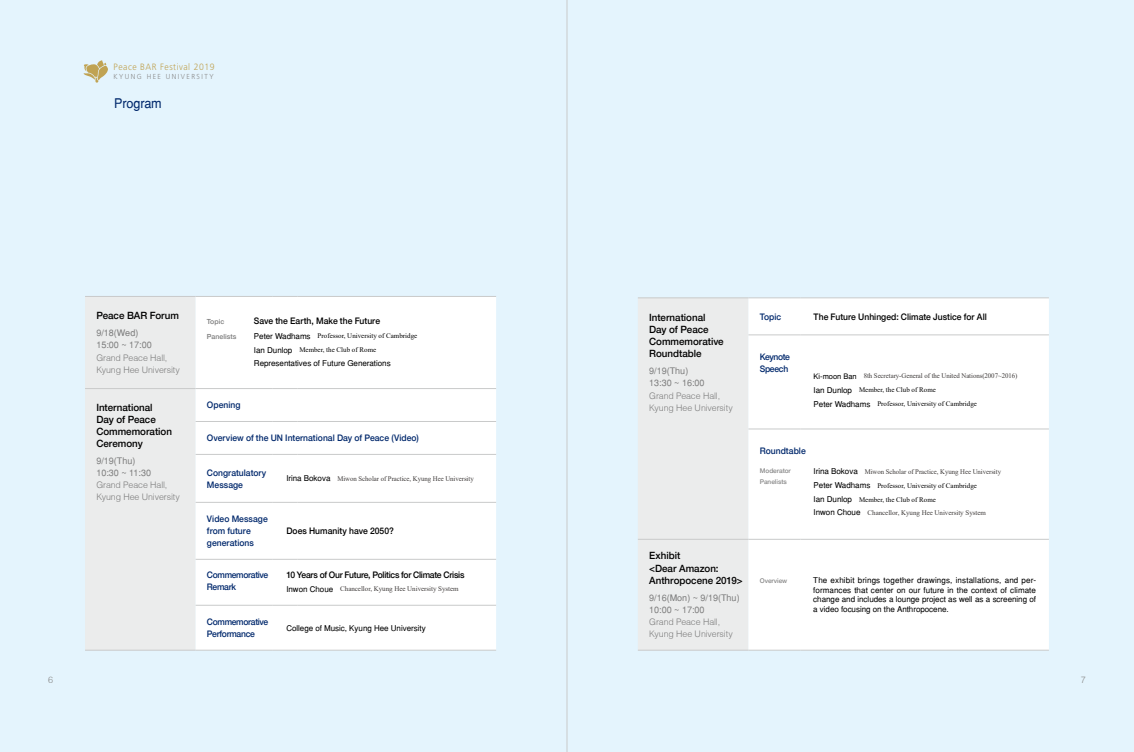
<style>
.page{position:relative;width:1134px;height:752px;background:#fff}
.page>*{position:absolute;margin:0;border:0;box-sizing:border-box;transform-origin:0 0}
.t1{font:13.3px "Helvetica";letter-spacing:-.01em;color:#00286c;scale:.95 1}
.t2{font:500 10px/12px "Helvetica 65";color:#000}
.t3{font:300 9.1px "Frutiger";letter-spacing:.06em;color:#c0a353;scale:.95 1}
.t4{font:300 9px/12px "Helvetica";letter-spacing:-.01em;color:#7d7d7d}
.t5{font:500 9px/12px "Helvetica 65";color:#00286c;scale:.95 1}
.t6{font:9px/12px "Helvetica";color:#7d7d7d}
.t7{font:500 9px "Helvetica 65";color:#000;scale:.95 1}
.t8{font:500 9px "Helvetica 65";letter-spacing:-.03em;color:#000;scale:.95 1}
.t9{font:500 9px/12px "Helvetica 65";letter-spacing:-.035em;color:#00286c;scale:.95 1}
.t10{font:500 9px/12px "Helvetica 65";letter-spacing:-.04em;color:#00286c;scale:.95 1}
.t11{font:300 9px "Helvetica";color:#898989}
.t12{font:8px/9.6px "Helvetica";letter-spacing:-.005em;color:#000;text-align:justify}
.t13{font:300 7.2px "Frutiger";letter-spacing:.21em;color:#898989;scale:.95 1}
.t14{font:7px/14px "Times New Roman";color:#000}
.t15{font:7px "Times New Roman";letter-spacing:-.005em;color:#3e3a39}
.t16{font:500 7px "Helvetica 65";color:#7d7d7d}
.t17{font:500 6.5px/10.8px "Helvetica 65";letter-spacing:-.005em;color:#898989}
.s1{font-family:"Helvetica";font-size:8px}
.s2{font-family:"Helvetica";font-size:8px;color:#000}
.s3{font-family:"Helvetica";font-size:7.5px}
.s4{color:#3e3a39}
</style>
<div class="page">
<div style="left:0;top:0;width:1134px;height:751px;background:#e4f4fd"></div>
<div style="left:85px;top:297px;width:111px;height:352px;background:#ebecec"></div>
<div style="left:196px;top:297px;width:300px;height:352px;background:#fff"></div>
<hr style="left:85px;top:296px;width:111px;height:1px;background:#c9caca">
<hr style="left:196px;top:296px;width:76px;height:1px;background:#c9caca">
<svg style="left:272px;top:296px;width:26px;height:1px"></svg>
<hr style="left:298px;top:296px;width:198px;height:1px;background:#c9caca">
<hr style="left:85px;top:388px;width:111px;height:1px;background:#c9caca">
<hr style="left:196px;top:388px;width:76px;height:1px;background:#c9caca">
<svg style="left:272px;top:388px;width:26px;height:1px"></svg>
<hr style="left:298px;top:388px;width:198px;height:1px;background:#c9caca">
<hr style="left:196px;top:421px;width:76px;height:1px;background:#c9caca">
<svg style="left:272px;top:421px;width:26px;height:1px"></svg>
<hr style="left:298px;top:421px;width:198px;height:1px;background:#c9caca">
<hr style="left:196px;top:454px;width:76px;height:1px;background:#c9caca">
<svg style="left:272px;top:454px;width:26px;height:1px"></svg>
<hr style="left:298px;top:454px;width:198px;height:1px;background:#c9caca">
<hr style="left:196px;top:501px;width:76px;height:1px;background:#c9caca">
<svg style="left:272px;top:501px;width:26px;height:1px"></svg>
<hr style="left:298px;top:501px;width:198px;height:1px;background:#c9caca">
<hr style="left:196px;top:558px;width:76px;height:1px;background:#c9caca">
<svg style="left:272px;top:558px;width:26px;height:1px"></svg>
<hr style="left:298px;top:558px;width:198px;height:1px;background:#c9caca">
<hr style="left:196px;top:604px;width:76px;height:1px;background:#c9caca">
<svg style="left:272px;top:604px;width:26px;height:1px"></svg>
<hr style="left:298px;top:604px;width:198px;height:1px;background:#c9caca">
<hr style="left:85px;top:649px;width:111px;height:1px;background:#c9caca">
<hr style="left:196px;top:649px;width:76px;height:1px;background:#c9caca">
<svg style="left:272px;top:649px;width:26px;height:1px"></svg>
<hr style="left:298px;top:649px;width:198px;height:1px;background:#c9caca">
<div style="left:638px;top:298px;width:110px;height:351px;background:#ebecec"></div>
<div style="left:748px;top:298px;width:301px;height:351px;background:#fff"></div>
<hr style="left:638px;top:297px;width:110px;height:1px;background:#c9caca">
<hr style="left:748px;top:297px;width:43px;height:1px;background:#c9caca">
<hr style="left:800px;top:297px;width:249px;height:1px;background:#c9caca">
<hr style="left:748px;top:334px;width:43px;height:1px;background:#c9caca">
<hr style="left:800px;top:334px;width:249px;height:1px;background:#c9caca">
<hr style="left:638px;top:538px;width:110px;height:1px;background:#c9caca">
<hr style="left:748px;top:538px;width:43px;height:1px;background:#c9caca">
<hr style="left:800px;top:538px;width:249px;height:1px;background:#c9caca">
<hr style="left:638px;top:649px;width:110px;height:1px;background:#c9caca">
<hr style="left:748px;top:649px;width:43px;height:1px;background:#c9caca">
<hr style="left:800px;top:649px;width:249px;height:1px;background:#c9caca">
<hr style="left:748px;top:428px;width:43px;height:1px;background:#c9caca">
<hr style="left:800px;top:428px;width:249px;height:1px;background:#c9caca">
<svg style="left:84px;top:60px;width:24px;height:23px"></svg>
<hr style="left:567px;top:0;width:1px;height:751px;background:#c9caca">
<h3 class="t3" style="left:114px;top:61px;width:108px">PEACE BAR FESTIVAL 2019</h3>
<p class="t13" style="left:114px;top:72px;width:107px">KYUN G HEE UNI VER SI TY</p>
<h1 class="t1" style="left:114px;top:95px;width:52px">Program</h1>
<h2 class="t2" style="left:96px;top:309px;width:84px">Peace BAR Forum</h2>
<p class="t6" style="left:96px;top:327px;width:57px">9/18(Wed)<br>15:00 ~ 17:00</p>
<p class="t4" style="left:96px;top:352px;width:85px">Grand Peace Hall,<br>Kyung Hee University</p>
<h2 class="t2" style="left:96px;top:401px;width:77px">International<br>Day of Peace<br>Commemoration<br>Ceremony</h2>
<p class="t6" style="left:96px;top:455px;width:56px">9/19(Thu)<br>10:30 ~ 11:30</p>
<p class="t4" style="left:96px;top:479px;width:85px">Grand Peace Hall,<br>Kyung Hee University</p>
<p class="t16" style="left:207px;top:317px;width:19px">Topic</p>
<p class="t7" style="left:254px;top:315px;width:134px">Save the Earth, Make the Future</p>
<p class="t16" style="left:207px;top:331px;width:31px">Panelists</p>
<p class="t14" style="left:254px;top:328px;width:165px"><span class="s1">Peter Wadhams</span> Professor, University of Cambridge<br><span class="s1">Ian Dunlop</span> Member, the Club of Rome</p>
<p class="t12" style="left:254px;top:358px;width:138px">Representatives of Future Generations</p>
<p class="t5" style="left:207px;top:399px;width:37px">Opening</p>
<p class="t5" style="left:207px;top:431px;width:225px">Overview of the UN International Day of Peace (Video)</p>
<p class="t5" style="left:207px;top:466px;width:64px">Congratulatory<br>Message</p>
<p class="t15" style="left:286px;top:473px;width:189px"><span class="s2">Irina Bokova</span> Miwon Scholar of Practice, Kyung Hee University</p>
<p class="t5" style="left:207px;top:512px;width:66px">Video Message from future generations</p>
<p class="t7" style="left:286px;top:525px;width:115px">Does Humanity have 2050?</p>
<p class="t9" style="left:207px;top:568px;width:66px">Commemorative<br>Remark</p>
<p class="t8" style="left:286px;top:569px;width:189px">10 Years of Our Future, Politics for Climate Crisis</p>
<p class="t15" style="left:286px;top:583px;width:174px"><span class="s2">Inwon Choue</span> Chancellor, Kyung Hee University System</p>
<p class="t10" style="left:207px;top:615px;width:66px">Commemorative<br>Performance</p>
<p class="t12" style="left:286px;top:622px;width:141px">College of Music, Kyung Hee University</p>
<h2 class="t2" style="left:649px;top:311px;width:76px">International<br>Day of Peace<br>Commemorative<br>Roundtable</h2>
<p class="t6" style="left:649px;top:364px;width:57px">9/19(Thu)<br>13:30 ~ 16:00</p>
<p class="t4" style="left:649px;top:389px;width:85px">Grand Peace Hall,<br>Kyung Hee University</p>
<h2 class="t2" style="left:649px;top:549px;width:95px;line-height:12.4px">Exhibit<br>&lt;Dear Amazon:<br>Anthropocene 2019&gt;</h2>
<p class="t6" style="left:649px;top:591px;width:92px">9/16(Mon) ~ 9/19(Thu)<br>10:00 ~ 17:00</p>
<p class="t4" style="left:649px;top:615px;width:85px">Grand Peace Hall,<br>Kyung Hee University</p>
<p class="t5" style="left:760px;top:310px;width:24px">Topic</p>
<p class="t7" style="left:814px;top:311px;width:184px">The Future Unhinged: Climate Justice for All</p>
<p class="t9" style="left:760px;top:350px;width:33px">Keynote<br>Speech</p>
<p class="t14" style="left:814px;top:368px;width:205px"><span class="s3">Ki-moon Ban</span> <span class="s4">8th Secretary-General of the United Nations(2007~2016)<br></span><span class="s1">Ian Dunlop</span> Member, the Club of Rome<br><span class="s1">Peter Wadhams</span> Professor, University of Cambridge</p>
<p class="t5" style="left:760px;top:444px;width:50px">Roundtable</p>
<p class="t17" style="left:760px;top:465px;width:33px">Moderator<br>Panelists</p>
<p class="t14" style="left:814px;top:464px;width:189px"><span class="s1">Irina Bokova</span> <span class="s4">Miwon Scholar of Practice, Kyung Hee University<br></span><span class="s1">Peter Wadhams</span> Professor, University of Cambridge<br><span class="s1">Ian Dunlop</span> Member, the Club of Rome</p>
<p class="t15" style="left:814px;top:507px;width:174px"><span class="s2">Inwon Choue</span> Chancellor, Kyung Hee University System</p>
<p class="t17" style="left:760px;top:575px;width:29px">Overview</p>
<p class="t12" style="left:813px;top:575px;width:224px">The exhibit brings together drawings, installations, and per&shy;formances that center on our future in the context of climate change and includes a lounge project as well as a screening of a video focusing on the Anthropocene.</p>
<p class="t11" style="left:48px;top:673px;width:7px">6</p>
<p class="t11" style="left:1081px;top:673px;width:7px">7</p>
</div>
